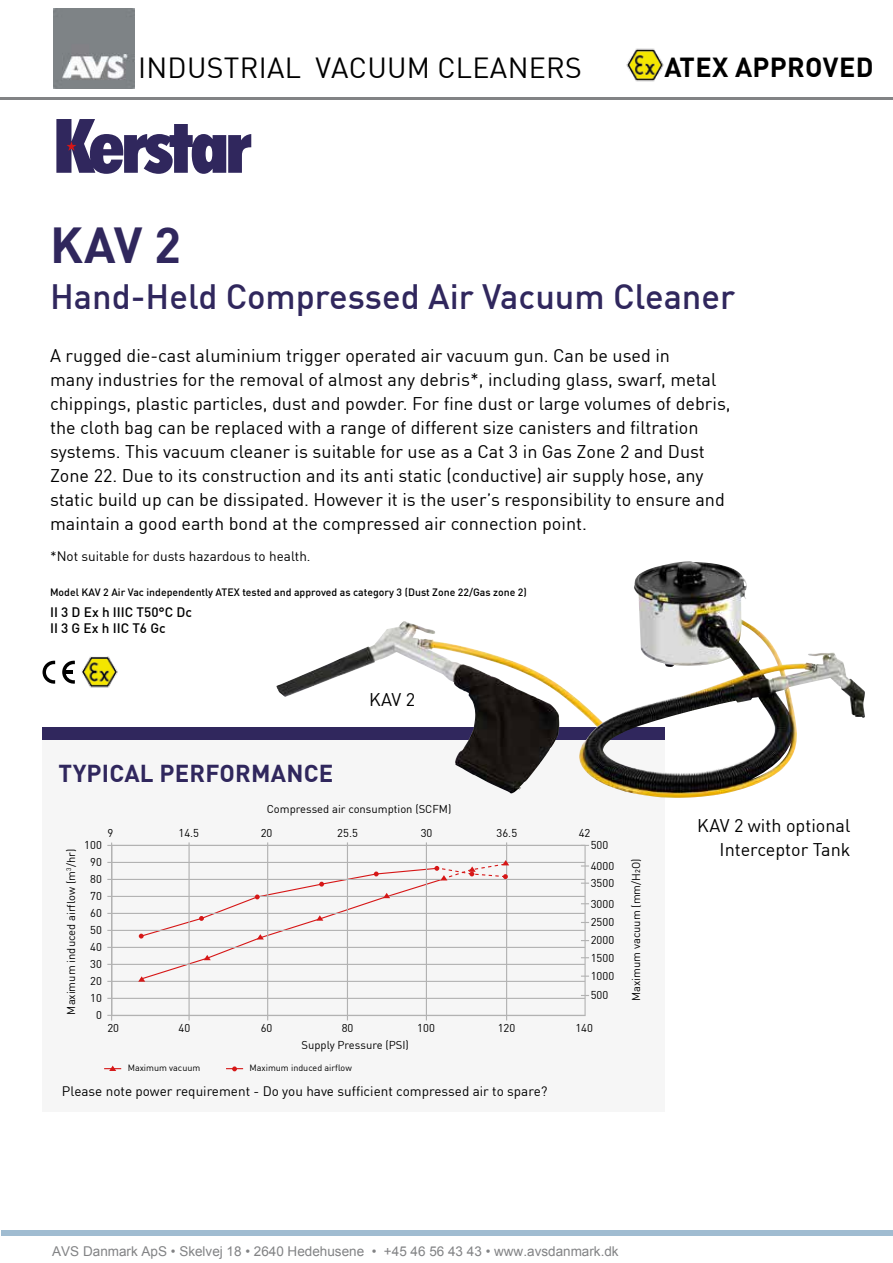
<style>
.page{position:relative;width:893px;height:1263px;background:#fff}
.page>*{position:absolute;margin:0;border:0;box-sizing:border-box;transform-origin:0 0}
.t1{font:700 49.5px "DINOT";color:#30275d}
.t2{font:500 34.5px "DINOT";color:#30275d}
.t3{font:28.5px "DINOT";letter-spacing:.01em;color:#000}
.t4{font:700 27px "DINOT";letter-spacing:.015em;color:#000}
.t5{font:700 24px "DINOT";letter-spacing:.01em;color:#30275d}
.t6{font:18px/24px "DINOT";color:#000}
.t7{font:13.5px "DINOT";color:#000}
.t8{font:13.5px "Arial";color:#828385}
.t9{font:500 13.5px/16.5px "DINOT";color:#000}
.t10{font:11.25px "DINOT";color:#000}
.t11{font:500 10.5px "DINOT";color:#000}
.t12{font:9px "DINOT";color:#000}
</style>
<div class="page">
<svg style="left:56px;top:119px;width:195px;height:55px"></svg>
<img style="left:626px;top:48px;width:38px;height:34px">
<img style="left:82px;top:656px;width:36px;height:32px">
<svg style="left:43px;top:660px;width:12px;height:24px"></svg>
<svg style="left:62px;top:660px;width:13px;height:24px"></svg>
<div style="left:43px;top:739px;width:622px;height:373px;background:#f6f6f6"></div>
<div style="left:43px;top:727px;width:622px;height:12px;background:#30275d"></div>
<svg style="left:226px;top:1066px;width:17px;height:5px"></svg>
<svg style="left:104px;top:1065px;width:17px;height:6px"></svg>
<hr style="left:107px;top:998px;width:478px;height:1px;background:#b2b2b2">
<hr style="left:107px;top:981px;width:478px;height:1px;background:#b2b2b2">
<hr style="left:107px;top:964px;width:478px;height:1px;background:#b2b2b2">
<hr style="left:107px;top:947px;width:478px;height:1px;background:#b2b2b2">
<hr style="left:107px;top:930px;width:478px;height:1px;background:#b2b2b2">
<hr style="left:107px;top:913px;width:478px;height:1px;background:#b2b2b2">
<hr style="left:107px;top:896px;width:478px;height:1px;background:#b2b2b2">
<hr style="left:107px;top:879px;width:478px;height:1px;background:#b2b2b2">
<hr style="left:107px;top:862px;width:478px;height:1px;background:#b2b2b2">
<hr style="left:107px;top:845px;width:478px;height:1px;background:#b2b2b2">
<hr style="left:107px;top:1015px;width:478px;height:1px;background:#b2b2b2">
<div style="left:111px;top:845px;width:475px;height:171px;border:1px solid #b2b2b2"></div>
<hr style="left:111px;top:842px;width:1px;height:178px;background:#b2b2b2">
<hr style="left:267px;top:842px;width:1px;height:178px;background:#b2b2b2">
<hr style="left:188px;top:842px;width:2px;height:178px;background:#b2b2b2">
<hr style="left:347px;top:842px;width:1px;height:178px;background:#b2b2b2">
<hr style="left:506px;top:842px;width:1px;height:178px;background:#b2b2b2">
<hr style="left:426px;top:842px;width:1px;height:178px;background:#b2b2b2">
<svg style="left:138px;top:860px;width:371px;height:122px"></svg>
<svg style="left:581px;top:975px;width:8px;height:2px"></svg>
<svg style="left:581px;top:882px;width:8px;height:2px"></svg>
<img style="left:276px;top:621px;width:283px;height:173px">
<img style="left:579px;top:562px;width:286px;height:236px">
<img style="left:54px;top:8px;width:80px;height:81px">
<h3 class="t3" style="left:138px;top:55px;width:445px">INDUSTRIAL VACUUM CLEANERS</h3>
<h3 class="t4" style="left:664px;top:52px;width:211px">ATEX APPROVED</h3>
<h1 class="t1" style="left:50px;top:217px;width:132px">KAV 2</h1>
<h2 class="t2" style="left:50px;top:281px;width:687px">Hand-Held Compressed Air Vacuum Cleaner</h2>
<p class="t6" style="left:50px;top:345px;width:682px">A rugged die-cast aluminium trigger operated air vacuum gun. Can be used in<br>many industries for the removal of almost any debris*, including glass, swarf, metal chippings, plastic particles, dust and powder. For fine dust or large volumes of debris, the cloth bag can be replaced with a range of different size canisters and filtration systems. This vacuum cleaner is suitable for use as a Cat 3 in Gas Zone 2 and Dust Zone 22. Due to its construction and its anti static (conductive) air supply hose, any static build up can be dissipated. However it is the user’s responsibility to ensure and maintain a good earth bond at the compressed air connection point.</p>
<p class="t7" style="left:50px;top:551px;width:262px">*Not suitable for dusts hazardous to health.</p>
<p class="t11" style="left:50px;top:587px;width:478px">Model KAV 2 Air Vac independently ATEX tested and approved as category 3 (Dust Zone 22/Gas zone 2)</p>
<p class="t9" style="left:50px;top:604px;width:144px">II 3 D Ex h IIIC T50°C Dc<br>II 3 G Ex h IIC T6 Gc</p>
<h3 class="t5" style="left:59px;top:760px;width:276px">TYPICAL PERFORMANCE</h3>
<p class="t6" style="left:369px;top:689px;width:48px">KAV 2</p>
<p class="t10" style="left:267px;top:804px;width:186px">Compressed air consumption (SCFM)</p>
<p class="t10" style="left:107px;top:828px;width:7px">9</p>
<p class="t10" style="left:179px;top:828px;width:22px">14.5</p>
<p class="t10" style="left:261px;top:828px;width:13px">20</p>
<p class="t10" style="left:337px;top:828px;width:22px">25.5</p>
<p class="t10" style="left:421px;top:828px;width:13px">30</p>
<p class="t10" style="left:579px;top:828px;width:13px">42</p>
<p class="t10" style="left:497px;top:828px;width:22px">36.5</p>
<p class="t10" style="left:84px;top:840px;width:19px">100</p>
<p class="t10" style="left:591px;top:840px;width:19px">500</p>
<p class="t10" style="left:66px;top:1014px;width:167px;rotate:-90deg">Maximum induced airflow (m<sup>3</sup>/hr)</p>
<p class="t10" style="left:631px;top:1001px;width:144px;rotate:-90deg">Maximum vacuum (mm/H2O)</p>
<p class="t10" style="left:302px;top:1040px;width:109px">Supply Pressure (PSI)</p>
<p class="t10" style="left:90px;top:857px;width:13px">90</p>
<p class="t10" style="left:591px;top:861px;width:25px">4000</p>
<p class="t10" style="left:90px;top:874px;width:13px">80</p>
<p class="t10" style="left:591px;top:878px;width:25px">3500</p>
<p class="t10" style="left:90px;top:891px;width:13px">70</p>
<p class="t10" style="left:591px;top:898px;width:25px">3000</p>
<p class="t10" style="left:90px;top:908px;width:13px">60</p>
<p class="t10" style="left:591px;top:917px;width:25px">2500</p>
<p class="t10" style="left:90px;top:925px;width:13px">50</p>
<p class="t10" style="left:591px;top:935px;width:25px">2000</p>
<p class="t10" style="left:90px;top:942px;width:13px">40</p>
<p class="t10" style="left:591px;top:952px;width:25px">1500</p>
<p class="t10" style="left:90px;top:959px;width:13px">30</p>
<p class="t10" style="left:591px;top:971px;width:25px">1000</p>
<p class="t10" style="left:90px;top:976px;width:13px">20</p>
<p class="t10" style="left:591px;top:990px;width:19px">500</p>
<p class="t10" style="left:90px;top:993px;width:13px">10</p>
<p class="t10" style="left:96px;top:1010px;width:7px">0</p>
<p class="t10" style="left:107px;top:1022px;width:13px">20</p>
<p class="t10" style="left:179px;top:1022px;width:13px">40</p>
<p class="t10" style="left:261px;top:1022px;width:13px">60</p>
<p class="t10" style="left:342px;top:1022px;width:13px">80</p>
<p class="t10" style="left:417px;top:1022px;width:19px">100</p>
<p class="t10" style="left:575px;top:1022px;width:19px">140</p>
<p class="t10" style="left:498px;top:1022px;width:19px">120</p>
<p class="t12" style="left:128px;top:1064px;width:74px">Maximum vacuum</p>
<p class="t12" style="left:250px;top:1064px;width:104px">Maximum induced airflow</p>
<p class="t7" style="left:62px;top:1080px;width:487px">Please note power requirement - Do you have sufficient compressed air to spare?</p>
<p class="t6" style="left:697px;top:815px;width:155px;text-align:right">KAV 2 with optional<br>Interceptor Tank</p>
<p class="t8" style="left:52px;top:1243px;width:568px">AVS Danmark ApS • Skelvej 18 • 2640 Hedehusene • +45 46 56 43 43 • www.avsdanmark.dk</p>
</div>
